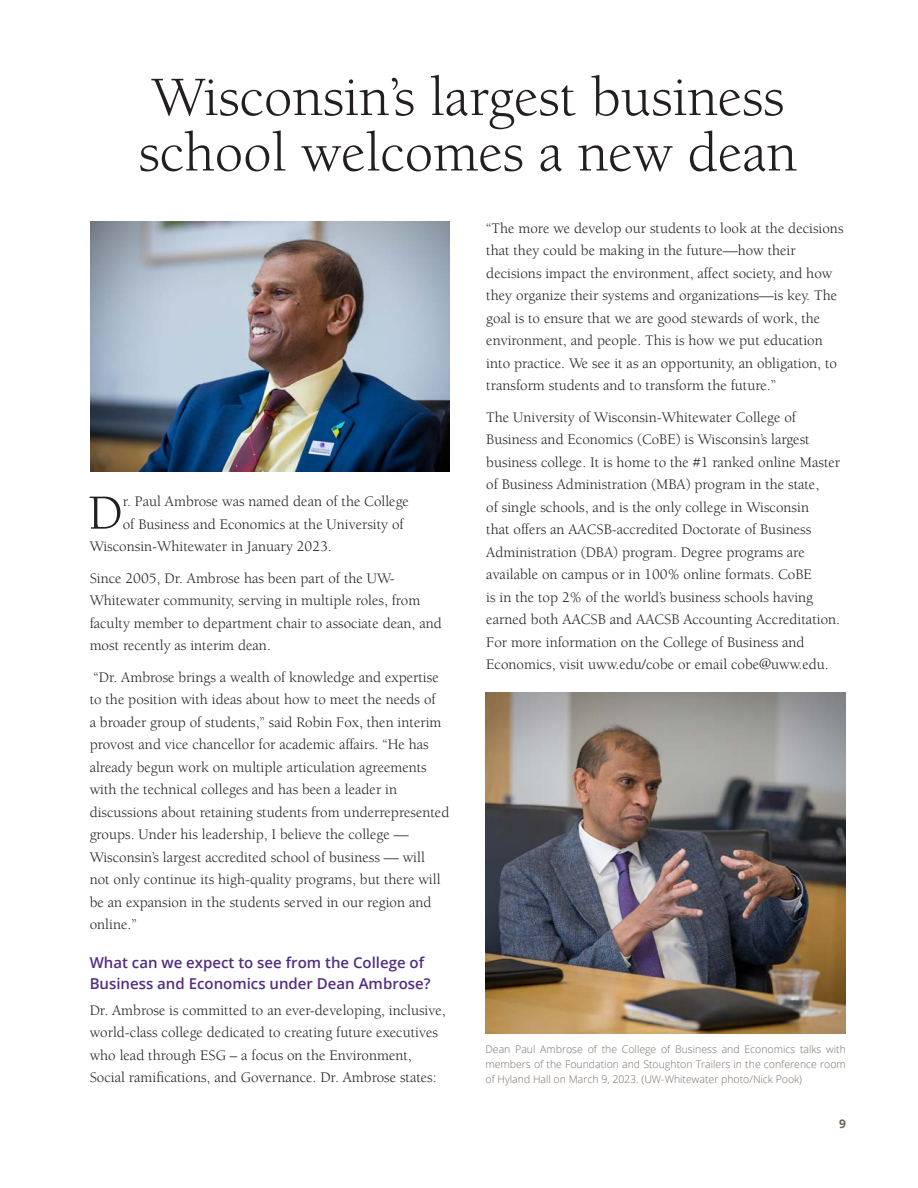
<style>
.page{position:relative;width:918px;height:1188px;background:#fff}
.page>*{position:absolute;margin:0;border:0;box-sizing:border-box;transform-origin:0 0}
.Berkeley_copy{font:57px/55.5px "Berkeley";color:#231f20}
.Berkeley_copy-2{font:50.4px "Berkeley";color:#231f20}
.Berkeley_copy-3{font:15px/22.5px "Berkeley";color:#231f20}
.Avenir_subhead{font:600 15px/21px "Open Sans";color:#522e81}
.t1{font:700 12px "Open Sans";color:#6e6259}
.Caption-Avenir{font:300 10.5px/15px "Open Sans";color:#786c63;text-align:justify}
</style>
<div class="page">
<img style="left:486px;top:692px;width:360px;height:341px">
<img style="left:90px;top:221px;width:360px;height:251px">
<p class="Berkeley_copy" style="left:139px;top:71px;width:660px">Wisconsin’s largest business school welcomes a new dean</p>
<p class="Berkeley_copy-2" style="left:88px;top:486px;width:36px">D</p>
<p class="Berkeley_copy-3" style="left:123px;top:491px;width:288px">r. Paul Ambrose was named dean of the College</p>
<p class="Berkeley_copy-3" style="left:123px;top:513px;width:283px">of Business and Economics at the University of</p>
<p class="Berkeley_copy-3" style="left:90px;top:536px;width:244px">Wisconsin-Whitewater in January 2023.</p>
<p class="Berkeley_copy-3" style="left:90px;top:567px;width:354px">Since 2005, Dr. Ambrose has been part of the UW-Whitewater community, serving in multiple roles, from faculty member to department chair to associate dean, and most recently as interim dean.</p>
<p class="Berkeley_copy-3" style="left:90px;top:666px;width:361px">“Dr. Ambrose brings a wealth of knowledge and expertise to the position with ideas about how to meet the needs of<br>a broader group of students,” said Robin Fox, then interim provost and vice chancellor for academic affairs. “He has already begun work on multiple articulation agreements with the technical colleges and has been a leader in discussions about retaining students from underrepresented groups. Under his leadership, I believe the college — Wisconsin’s largest accredited school of business — will<br>not only continue its high-quality programs, but there will be an expansion in the students served in our region and online.”</p>
<p class="Avenir_subhead" style="left:90px;top:952px;width:343px">What can we expect to see from the College of<br>Business and Economics under Dean Ambrose?</p>
<p class="Berkeley_copy-3" style="left:90px;top:999px;width:358px">Dr. Ambrose is committed to an ever-developing, inclusive, world-class college dedicated to creating future executives who lead through ESG – a focus on the Environment, Social ramifications, and Governance. Dr. Ambrose states:</p>
<p class="Berkeley_copy-3" style="left:486px;top:217px;width:359px">“The more we develop our students to look at the decisions that they could be making in the future—how their decisions impact the environment, affect society, and how they organize their systems and organizations—is key. The goal is to ensure that we are good stewards of work, the environment, and people. This is how we put education into practice. We see it as an opportunity, an obligation, to transform students and to transform the future.”</p>
<p class="Berkeley_copy-3" style="left:486px;top:406px;width:355px">The University of Wisconsin-Whitewater College of Business and Economics (CoBE) is Wisconsin’s largest business college. It is home to the #1 ranked online Master of Business Administration (MBA) program in the state,<br>of single schools, and is the only college in Wisconsin<br>that offers an AACSB-accredited Doctorate of Business Administration (DBA) program. Degree programs are available on campus or in 100% online formats. CoBE<br>is in the top 2% of the world’s business schools having earned both AACSB and AACSB Accounting Accreditation.<br>For more information on the College of Business and Economics, visit uww.edu/cobe or email cobe@uww.edu.</p>
<p class="Caption-Avenir" style="left:486px;top:1042px;width:362px">Dean Paul Ambrose of the College of Business and Economics talks with members of the Foundation and Stoughton Trailers in the conference room of Hyland Hall on March 9, 2023. (UW-Whitewater photo/Nick Pook)</p>
<p class="t1" style="left:839px;top:1115px;width:8px">9</p>
</div>
